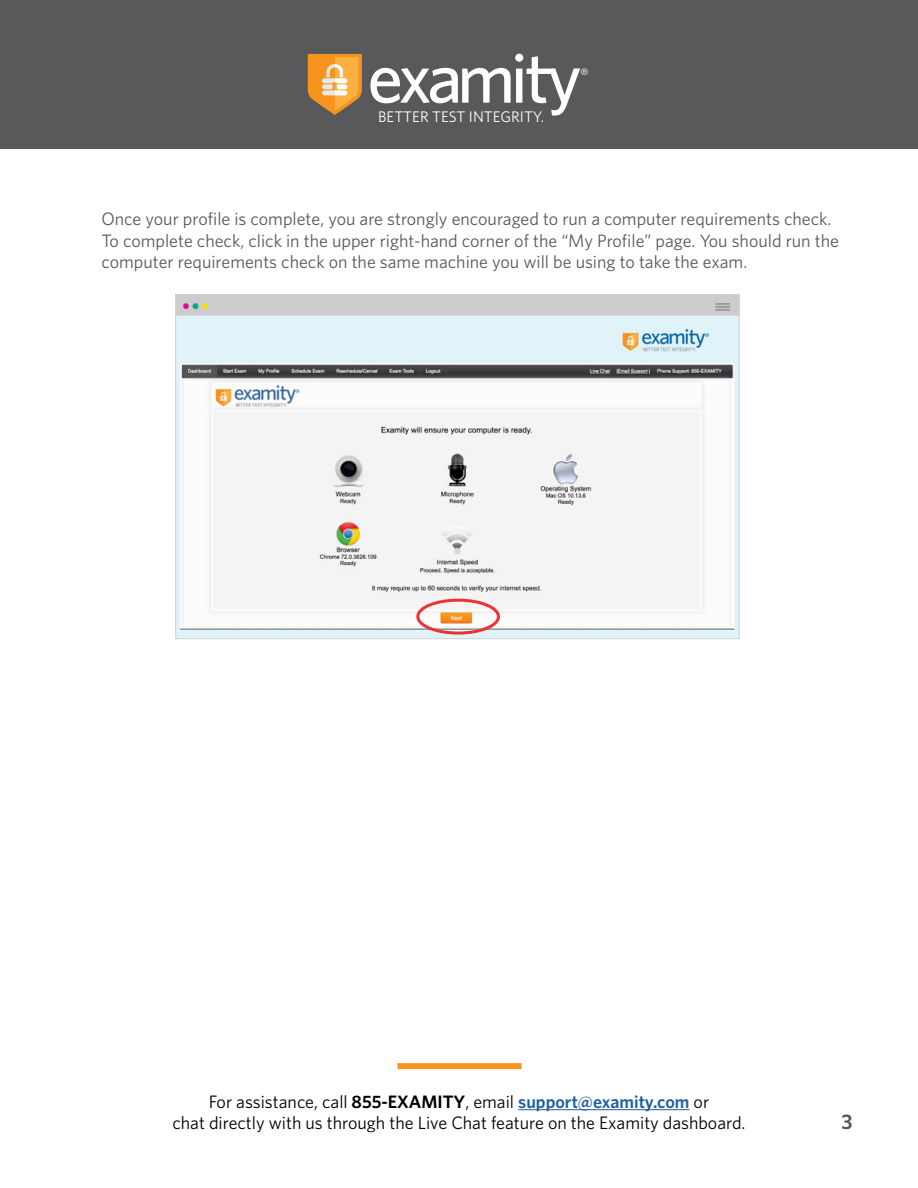
<style>
.page{position:relative;width:918px;height:1188px;background:#fff}
.page>*{position:absolute;margin:0;border:0;box-sizing:border-box;transform-origin:0 0}
.t1{font:600 21px "Whitney";color:#58595b}
.t2{font:18px/21.6px "Whitney";color:#58595b}
.t3{font:18px/21.6px "Whitney";color:#000;text-align:center}
.t4{font:15.45px "Whitney";color:#fff}
.t5{font:300 9.3px "Frutiger";color:#f1f1f2}
.s1{font-weight:600}
.s2{font-weight:600;color:#215e9e}
</style>
<div class="page">
<div style="left:0;top:0;width:918px;height:148px;background:#58595b"></div>
<hr style="left:518px;top:1109px;width:172px;height:1px;background:#215e9e">
<div style="left:397px;top:1063px;width:125px;height:6px;background:#f89521"></div>
<svg style="left:308px;top:54px;width:272px;height:62px"></svg>
<img style="left:177px;top:296px;width:561px;height:341px">
<div style="left:416px;top:599px;width:84px;height:36px;border:3px solid #ee3131;border-radius:50%"></div>
<p class="t4" style="left:378px;top:107px;width:168px">BETTER TEST INTEGRITY.</p>
<p class="t5" style="left:581px;top:66px;width:9px">®</p>
<p class="t2" style="left:101px;top:208px;width:739px">Once your profile is complete, you are strongly encouraged to run a computer requirements check.<br>To complete check, click in the upper right-hand corner of the “My Profile” page. You should run the computer requirements check on the same machine you will be using to take the exam.</p>
<p class="t3" style="left:172px;top:1090px;width:575px">For assistance, call <span class="s1">855-EXAMITY</span>, email <span class="s2">support@examity.com</span> or<br>chat directly with us through the Live Chat feature on the Examity dashboard.</p>
<p class="t1" style="left:841px;top:1108px;width:13px">3</p>
</div>
